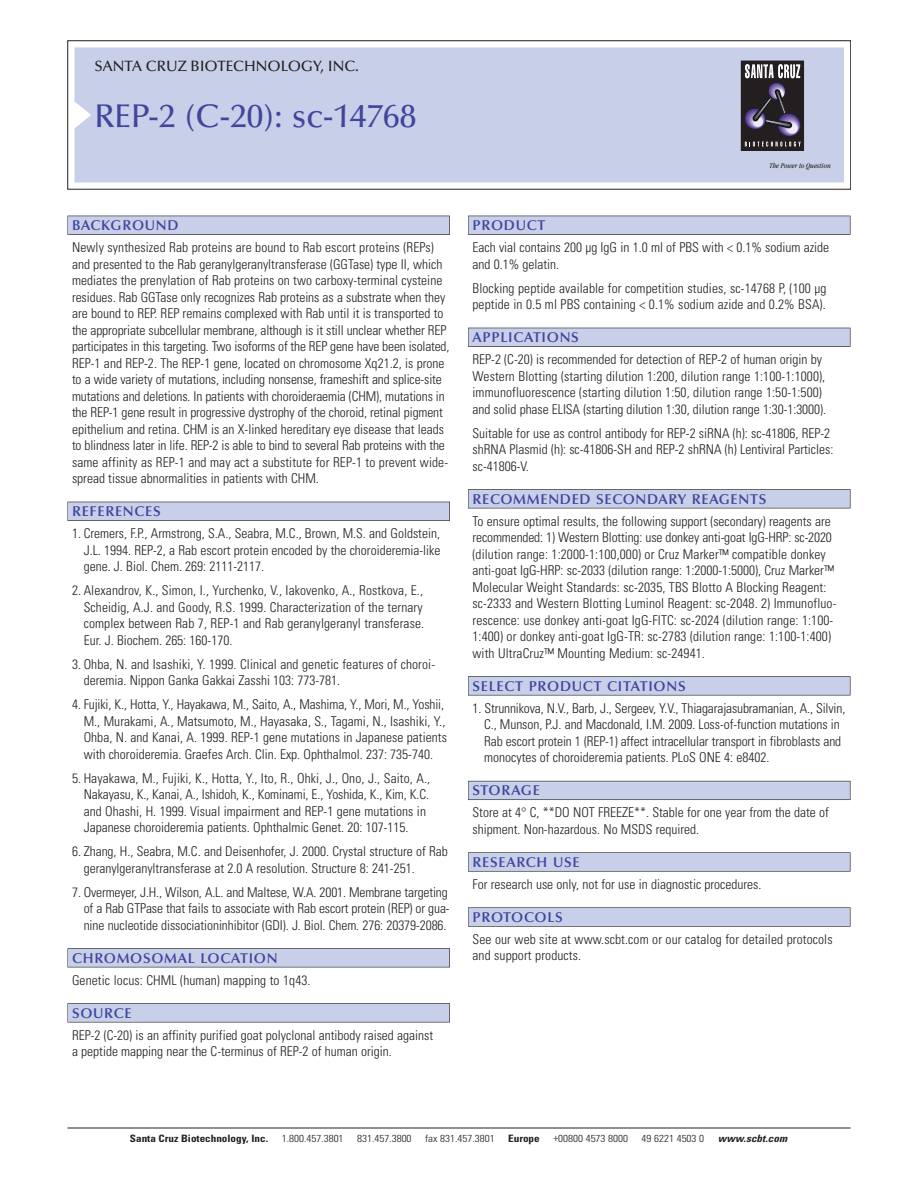
<style>
.page{position:relative;width:918px;height:1188px;background:#fff}
.page>*{position:absolute;margin:0;border:0;box-sizing:border-box;transform-origin:0 0}
.t1{font:500 33px "Optima";color:#41459c}
.t2{font:500 15px "Optima";color:#231f20}
.t3{font:600 14.25px "Optima";letter-spacing:.05em;color:#41459c}
.t4{font:300 condensed 13.5px/16.5px "Univers";color:#231f20}
.t5{font:300 condensed 10.2px "Univers";color:#231f20;scale:1.1 1}
.t6{font:700 condensed 10.2px "Univers";color:#231f20;scale:1.1 1}
.t7{font:italic 700 condensed 10.2px "Univers";color:#231f20;scale:1.1 1}
.t8{font:italic condensed 7.5px "Garamond";color:#231f20}
</style>
<div class="page">
<div style="left:74px;top:47px;width:770px;height:135px;background:#c7cfe9"></div>
<div style="left:741px;top:61px;width:62px;height:89px;background:#231f20"></div>
<div style="left:741px;top:61px;width:63px;height:90px;border:1px solid #231f20"></div>
<svg style="left:741px;top:64px;width:64px;height:83px"></svg>
<div style="left:68px;top:216px;width:382px;height:19px;background:#64636a"></div>
<div style="left:68px;top:216px;width:381px;height:18px;background:#c7cfe9"></div>
<div style="left:68px;top:502px;width:382px;height:19px;background:#62626a"></div>
<div style="left:68px;top:502px;width:381px;height:18px;background:#c7cfe9"></div>
<div style="left:68px;top:948px;width:382px;height:19px;background:#67666b"></div>
<div style="left:68px;top:949px;width:381px;height:18px;background:#c7cfe9"></div>
<div style="left:68px;top:1003px;width:382px;height:19px;background:#6b696e"></div>
<div style="left:68px;top:1004px;width:381px;height:18px;background:#c7cfe9"></div>
<div style="left:468px;top:216px;width:382px;height:19px;background:#64636a"></div>
<div style="left:468px;top:216px;width:382px;height:18px;background:#c7cfe9"></div>
<div style="left:468px;top:328px;width:382px;height:19px;background:#62626a"></div>
<div style="left:468px;top:328px;width:382px;height:18px;background:#c7cfe9"></div>
<div style="left:468px;top:489px;width:382px;height:19px;background:#67666b"></div>
<div style="left:468px;top:490px;width:382px;height:18px;background:#c7cfe9"></div>
<div style="left:468px;top:676px;width:382px;height:19px;background:#6b696e"></div>
<div style="left:468px;top:677px;width:382px;height:18px;background:#c7cfe9"></div>
<div style="left:468px;top:781px;width:382px;height:19px;background:#696a75"></div>
<div style="left:468px;top:781px;width:382px;height:18px;background:#c7cfe9"></div>
<div style="left:468px;top:852px;width:382px;height:20px;background:#7a7879"></div>
<div style="left:468px;top:853px;width:382px;height:18px;background:#c7cfe9"></div>
<div style="left:468px;top:907px;width:382px;height:20px;background:#7b7879"></div>
<div style="left:468px;top:908px;width:382px;height:18px;background:#c7cfe9"></div>
<hr style="left:68px;top:1128px;width:782px;height:1px;background:#231f20">
<p class="t2" style="left:94px;top:60px;width:266px">SANTA CRUZ BIOTECHNOLOGY, INC.</p>
<h1 class="t1" style="left:94px;top:102px;width:323px">REP-2 (C-20): sc-14768</h1>
<p class="t3" style="left:72px;top:219px;width:108px">BACKGROUND</p>
<p class="t4" style="left:72px;top:240px;width:379px">Newly synthesized Rab proteins are bound to Rab escort proteins (REPs) and presented to the Rab geranylgeranyltransferase (GGTase) type II, which mediates the prenylation of Rab proteins on two carboxy-terminal cysteine residues. Rab GGTase only recognizes Rab proteins as a substrate when they are bound to REP. REP remains complexed with Rab until it is transported to the appropriate subcellular membrane, although is it still unclear whether REP participates in this targeting. Two isoforms of the REP gene have been isolated, REP-1 and REP-2. The REP-1 gene, located on chromosome Xq21.2, is prone to a wide variety of mutations, including nonsense, frameshift and splice-site mutations and deletions. In patients with choroideraemia (CHM), mutations in the REP-1 gene result in progressive dystrophy of the choroid, retinal pigment epithelium and retina. CHM is an X-linked hereditary eye disease that leads to blindness later in life. REP-2 is able to bind to several Rab proteins with the same affinity as REP-1 and may act a substitute for REP-1 to prevent wide&shy;spread tissue abnormalities in patients with CHM.</p>
<p class="t3" style="left:72px;top:505px;width:90px">REFERENCES</p>
<p class="t4" style="left:84px;top:526px;width:358px;text-align:justify;text-indent:-12px">1. Cremers, F.P., Armstrong, S.A., Seabra, M.C., Brown, M.S. and Goldstein, J.L. 1994. REP-2, a Rab escort protein encoded by the choroideremia-like gene. J. Biol. Chem. 269: 2111-2117.</p>
<p class="t4" style="left:84px;top:583px;width:342px;text-align:justify;text-indent:-12px">2. Alexandrov, K., Simon, I., Yurchenko, V., Iakovenko, A., Rostkova, E., Scheidig, A.J. and Goody, R.S. 1999. Characterization of the ternary complex between Rab 7, REP-1 and Rab geranylgeranyl transferase.<br>Eur. J. Biochem. 265: 160-170.</p>
<p class="t4" style="left:84px;top:657px;width:353px;text-indent:-12px">3. Ohba, N. and Isashiki, Y. 1999. Clinical and genetic features of choroi&shy;deremia. Nippon Ganka Gakkai Zasshi 103: 773-781.</p>
<p class="t4" style="left:84px;top:697px;width:365px;text-indent:-12px">4. Fujiki, K., Hotta, Y., Hayakawa, M., Saito, A., Mashima, Y., Mori, M., Yoshii, M., Murakami, A., Matsumoto, M., Hayasaka, S., Tagami, N., Isashiki, Y., Ohba, N. and Kanai, A. 1999. REP-1 gene mutations in Japanese patients with choroideremia. Graefes Arch. Clin. Exp. Ophthalmol. 237: 735-740.</p>
<p class="t4" style="left:84px;top:771px;width:348px;text-indent:-12px">5. Hayakawa, M., Fujiki, K., Hotta, Y., Ito, R., Ohki, J., Ono, J., Saito, A., Nakayasu, K., Kanai, A., Ishidoh, K., Kominami, E., Yoshida, K., Kim, K.C. and Ohashi, H. 1999. Visual impairment and REP-1 gene mutations in Japanese choroideremia patients. Ophthalmic Genet. 20: 107-115.</p>
<p class="t4" style="left:84px;top:844px;width:366px;text-indent:-12px">6. Zhang, H., Seabra, M.C. and Deisenhofer, J. 2000. Crystal structure of Rab geranylgeranyltransferase at 2.0 A resolution. Structure 8: 241-251.</p>
<p class="t4" style="left:84px;top:885px;width:367px;text-indent:-12px">7. Overmeyer, J.H., Wilson, A.L. and Maltese, W.A. 2001. Membrane targeting of a Rab GTPase that fails to associate with Rab escort protein (REP) or gua&shy;nine nucleotide dissociationinhibitor (GDI). J. Biol. Chem. 276: 20379-2086.</p>
<p class="t3" style="left:72px;top:952px;width:207px">CHROMOSOMAL LOCATION</p>
<p class="t4" style="left:72px;top:973px;width:240px">Genetic locus: CHML (human) mapping to 1q43.</p>
<p class="t3" style="left:72px;top:1007px;width:61px">SOURCE</p>
<p class="t4" style="left:72px;top:1028px;width:363px">REP-2 (C-20) is an affinity purified goat polyclonal antibody raised against a peptide mapping near the C-terminus of REP-2 of human origin.</p>
<p class="t8" style="left:769px;top:163px;width:63px">The Power to Question</p>
<p class="t3" style="left:473px;top:219px;width:74px">PRODUCT</p>
<p class="t4" style="left:473px;top:240px;width:358px">Each vial contains 200 µg IgG in 1.0 ml of PBS with &lt; 0.1% sodium azide and 0.1% gelatin.</p>
<p class="t4" style="left:473px;top:281px;width:356px">Blocking peptide available for competition studies, sc-14768 P, (100 µg peptide in 0.5 ml PBS containing &lt; 0.1% sodium azide and 0.2% BSA).</p>
<p class="t3" style="left:473px;top:331px;width:108px">APPLICATIONS</p>
<p class="t4" style="left:473px;top:352px;width:355px">REP-2 (C-20) is recommended for detection of REP-2 of human origin by Western Blotting (starting dilution 1:200, dilution range 1:100-1:1000), immunofluorescence (starting dilution 1:50, dilution range 1:50-1:500) and solid phase ELISA (starting dilution 1:30, dilution range 1:30-1:3000).</p>
<p class="t4" style="left:473px;top:426px;width:362px">Suitable for use as control antibody for REP-2 siRNA (h): sc-41806, REP-2 shRNA Plasmid (h): sc-41806-SH and REP-2 shRNA (h) Lentiviral Particles: sc-41806-V.</p>
<p class="t3" style="left:473px;top:493px;width:295px">RECOMMENDED SECONDARY REAGENTS</p>
<p class="t4" style="left:473px;top:514px;width:365px">To ensure optimal results, the following support (secondary) reagents are recommended: 1) Western Blotting: use donkey anti-goat IgG-HRP: sc-2020 (dilution range: 1:2000-1:100,000) or Cruz Marker™ compatible donkey anti-goat IgG-HRP: sc-2033 (dilution range: 1:2000-1:5000), Cruz Marker™ Molecular Weight Standards: sc-2035, TBS Blotto A Blocking Reagent: sc-2333 and Western Blotting Luminol Reagent: sc-2048. 2) Immunofluo&shy;rescence: use donkey anti-goat IgG-FITC: sc-2024 (dilution range: 1:100- 1:400) or donkey anti-goat IgG-TR: sc-2783 (dilution range: 1:100-1:400) with UltraCruz™ Mounting Medium: sc-24941.</p>
<p class="t3" style="left:473px;top:680px;width:215px">SELECT PRODUCT CITATIONS</p>
<p class="t4" style="left:484px;top:701px;width:363px;text-indent:-12px">1. Strunnikova, N.V., Barb, J., Sergeev, Y.V., Thiagarajasubramanian, A., Silvin, C., Munson, P.J. and Macdonald, I.M. 2009. Loss-of-function mutations in Rab escort protein 1 (REP-1) affect intracellular transport in fibroblasts and monocytes of choroideremia patients. PLoS ONE 4: e8402.</p>
<p class="t3" style="left:473px;top:784px;width:69px">STORAGE</p>
<p class="t4" style="left:473px;top:806px;width:358px">Store at 4° C, **DO NOT FREEZE**. Stable for one year from the date of shipment. Non-hazardous. No MSDS required.</p>
<p class="t3" style="left:473px;top:856px;width:109px">RESEARCH USE</p>
<p class="t4" style="left:473px;top:877px;width:290px">For research use only, not for use in diagnostic procedures.</p>
<p class="t3" style="left:473px;top:911px;width:92px">PROTOCOLS</p>
<p class="t4" style="left:473px;top:932px;width:362px">See our web site at www.scbt.com or our catalog for detailed protocols and support products.</p>
<p class="t6" style="left:130px;top:1135px;width:127px">Santa Cruz Biotechnology, Inc.</p>
<p class="t5" style="left:282px;top:1135px;width:58px">1.800.457.3801</p>
<p class="t5" style="left:357px;top:1135px;width:51px">831.457.3800</p>
<p class="t5" style="left:425px;top:1135px;width:65px">fax 831.457.3801</p>
<p class="t6" style="left:508px;top:1135px;width:30px">Europe</p>
<p class="t5" style="left:553px;top:1135px;width:69px">+00800 4573 8000</p>
<p class="t5" style="left:642px;top:1135px;width:58px">49 6221 4503 0</p>
<p class="t7" style="left:718px;top:1135px;width:67px">www.scbt.com</p>
</div>
